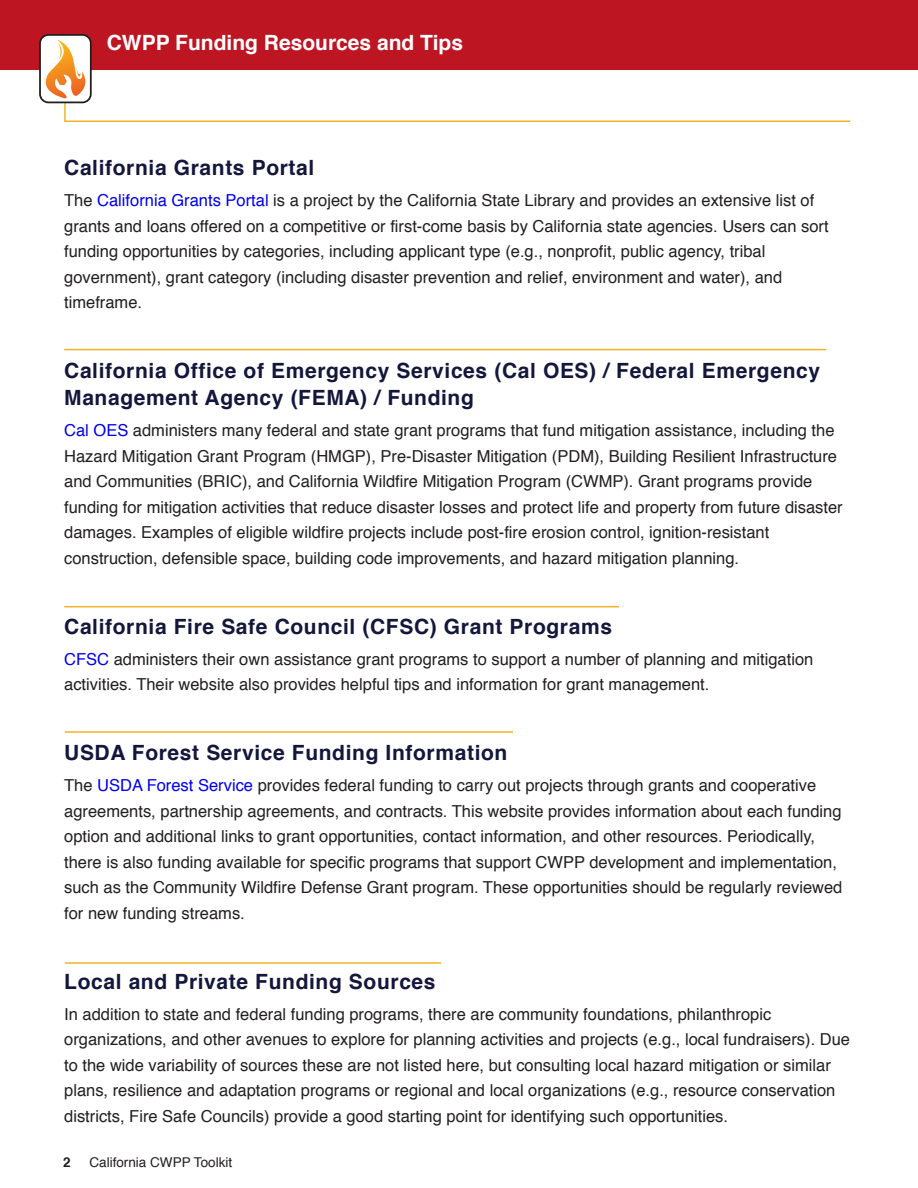
<style>
.page{position:relative;width:918px;height:1188px;background:#fff}
.page>*{position:absolute;margin:0;border:0;box-sizing:border-box;transform-origin:0 0}
.t1{font:700 21px/27px "Helvetica";letter-spacing:.03em;color:#13173b}
.t2{font:700 21px "Helvetica";color:#fff}
.t3{font:16.5px/25.5px "Helvetica";color:#231f20}
.t4{font:13.5px "Helvetica";color:#231f20}
.t5{font:700 13.5px "Helvetica";color:#231f20}
.s1{color:#00e}
</style>
<div class="page">
<div style="left:0;top:0;width:918px;height:70px;background:#be1523"></div>
<div style="left:40px;top:35px;width:51px;height:67px;background:#fff;border-radius:8px"></div>
<div style="left:39px;top:34px;width:53px;height:69px;border:2px solid #211e1e;border-radius:8px"></div>
<svg style="left:40px;top:39px;width:811px;height:83px"></svg>
<hr style="left:64px;top:349px;width:762px;height:1px;background:#f2b225">
<hr style="left:64px;top:606px;width:555px;height:1px;background:#f2b225">
<hr style="left:65px;top:731px;width:448px;height:2px;background:#f2b225">
<hr style="left:65px;top:962px;width:376px;height:2px;background:#f2b225">
<p class="t2" style="left:107px;top:34px;width:358px">CWPP Funding Resources and Tips</p>
<p class="t1" style="left:64px;top:156px;width:252px">California Grants Portal</p>
<p class="t3" style="left:64px;top:189px;width:766px">The <span class="s1">California Grants Portal</span> is a project by the California State Library and provides an extensive list of grants and loans offered on a competitive or first-come basis by California state agencies. Users can sort funding opportunities by categories, including applicant type (e.g., nonprofit, public agency, tribal government), grant category (including disaster prevention and relief, environment and water), and timeframe.</p>
<p class="t1" style="left:64px;top:359px;width:757px">California Office of Emergency Services (Cal OES) / Federal Emergency<br>Management Agency (FEMA) / Funding</p>
<p class="t3" style="left:64px;top:419px;width:780px"><span class="s1">Cal OES</span> administers many federal and state grant programs that fund mitigation assistance, including the Hazard Mitigation Grant Program (HMGP), Pre-Disaster Mitigation (PDM), Building Resilient Infrastructure and Communities (BRIC), and California Wildfire Mitigation Program (CWMP). Grant programs provide funding for mitigation activities that reduce disaster losses and protect life and property from future disaster damages. Examples of eligible wildfire projects include post-fire erosion control, ignition-resistant construction, defensible space, building code improvements, and hazard mitigation planning.</p>
<p class="t1" style="left:64px;top:615px;width:549px">California Fire Safe Council (CFSC) Grant Programs</p>
<p class="t3" style="left:64px;top:648px;width:751px"><span class="s1">CFSC</span> administers their own assistance grant programs to support a number of planning and mitigation activities. Their website also provides helpful tips and information for grant management.</p>
<p class="t1" style="left:64px;top:741px;width:445px">USDA Forest Service Funding Information</p>
<p class="t3" style="left:64px;top:774px;width:780px">The <span class="s1">USDA Forest Service</span> provides federal funding to carry out projects through grants and cooperative agreements, partnership agreements, and contracts. This website provides information about each funding option and additional links to grant opportunities, contact information, and other resources. Periodically, there is also funding available for specific programs that support CWPP development and implementation, such as the Community Wildfire Defense Grant program. These opportunities should be regularly reviewed for new funding streams.</p>
<p class="t1" style="left:64px;top:970px;width:373px">Local and Private Funding Sources</p>
<p class="t3" style="left:64px;top:1003px;width:787px">In addition to state and federal funding programs, there are community foundations, philanthropic organizations, and other avenues to explore for planning activities and projects (e.g., local fundraisers). Due to the wide variability of sources these are not listed here, but consulting local hazard mitigation or similar plans, resilience and adaptation programs or regional and local organizations (e.g., resource conservation districts, Fire Safe Councils) provide a good starting point for identifying such opportunities.</p>
<p class="t5" style="left:63px;top:1156px;width:9px">2</p>
<p class="t4" style="left:89px;top:1156px;width:144px">California CWPP Toolkit</p>
</div>
